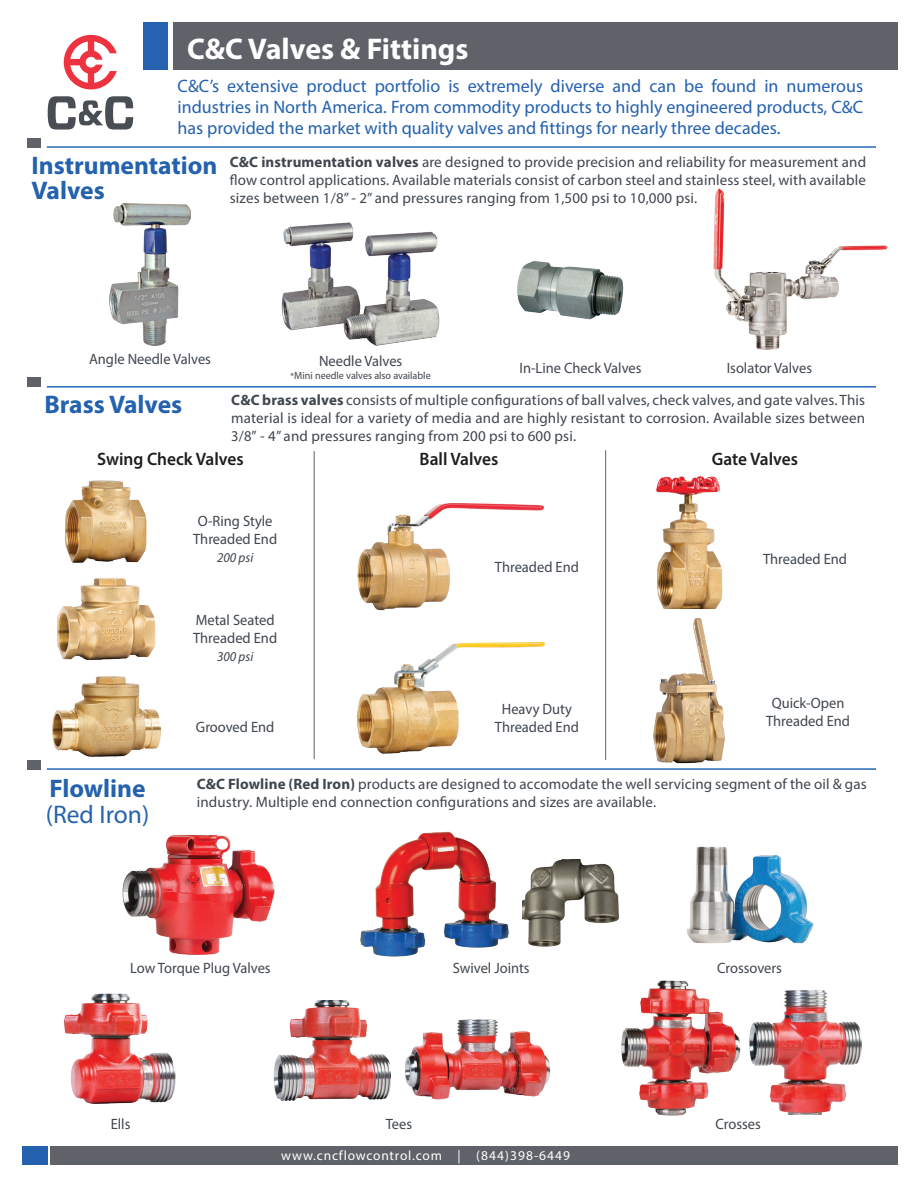
<style>
.page{position:relative;width:918px;height:1188px;background:#fff}
.page>*{position:absolute;margin:0;border:0;box-sizing:border-box;transform-origin:0 0}
.t1{font:700 30px "Myriad Pro";color:#fff}
.t2{font:700 25.5px/25.5px "Myriad Pro";color:#2461ae}
.t3{font:25.5px "Myriad Pro";color:#2461ae}
.t4{font:18px/21px "Myriad Pro";color:#2461ae;text-align:justify}
.t5{font:600 18px "Myriad Pro";color:#1f1d1e}
.t6{font:15px/18px "Myriad Pro";color:#3f464d;text-align:justify}
.t7{font:13.5px "Myriad Pro";letter-spacing:.06em;color:#fff}
.t8{font:italic 13.5px "Myriad Pro";color:#3f464d}
.t9{font:10.5px "Myriad Pro";color:#3f464d}
.s1{font-weight:700}
.s2{font-size:9px}
</style>
<div class="page">
<img style="left:64px;top:480px;width:83px;height:83px">
<img style="left:57px;top:577px;width:99px;height:83px">
<img style="left:656px;top:476px;width:67px;height:133px">
<img style="left:653px;top:617px;width:72px;height:147px">
<svg style="left:64px;top:35px;width:53px;height:54px"></svg>
<svg style="left:48px;top:96px;width:85px;height:34px"></svg>
<div style="left:174px;top:23px;width:724px;height:47px;background:#5f6369"></div>
<div style="left:143px;top:23px;width:24px;height:47px;background:#2662af"></div>
<div style="left:27px;top:138px;width:14px;height:10px;background:#5f6369"></div>
<hr style="left:47px;top:146px;width:829px;height:2px;background:#2768b3">
<div style="left:27px;top:377px;width:14px;height:10px;background:#5f6369"></div>
<hr style="left:47px;top:386px;width:829px;height:2px;background:#2768b3">
<hr style="left:314px;top:451px;width:1px;height:308px;background:#5f6369">
<hr style="left:605px;top:450px;width:1px;height:310px;background:#5f6369">
<div style="left:27px;top:760px;width:14px;height:10px;background:#5f6369"></div>
<hr style="left:47px;top:768px;width:829px;height:2px;background:#2768b3">
<img style="left:53px;top:677px;width:107px;height:80px">
<img style="left:281px;top:222px;width:159px;height:124px">
<img style="left:357px;top:503px;width:188px;height:108px">
<img style="left:517px;top:261px;width:106px;height:58px">
<img style="left:109px;top:204px;width:82px;height:141px">
<img style="left:713px;top:188px;width:175px;height:162px">
<img style="left:357px;top:641px;width:189px;height:113px">
<img style="left:360px;top:831px;width:149px;height:126px">
<img style="left:523px;top:859px;width:96px;height:88px">
<img style="left:750px;top:990px;width:112px;height:125px">
<img style="left:273px;top:1001px;width:118px;height:100px">
<img style="left:63px;top:993px;width:113px;height:111px">
<img style="left:122px;top:834px;width:153px;height:121px">
<img style="left:687px;top:846px;width:127px;height:98px">
<img style="left:621px;top:980px;width:129px;height:136px">
<img style="left:405px;top:1019px;width:146px;height:81px">
<div style="left:50px;top:1146px;width:847px;height:18px;background:#5f6369"></div>
<div style="left:22px;top:1146px;width:26px;height:18px;background:#2461ae"></div>
<h1 class="t1" style="left:187px;top:29px;width:283px">C&amp;C Valves &amp; Fittings</h1>
<p class="t4" style="left:178px;top:76px;width:687px">C&amp;C’s extensive product portfolio is extremely diverse and can be found in numerous industries in North America. From commodity products to highly engineered products, C&amp;C has provided the market with quality valves and fittings for nearly three decades.</p>
<h2 class="t2" style="left:31px;top:152px;width:187px">Instrumentation<br>Valves</h2>
<p class="t6" style="left:230px;top:153px;width:638px"><span class="s1">C&amp;C instrumentation valves</span> are designed to provide precision and reliability for measurement and flow control applications. Available materials consist of carbon steel and stainless steel, with available sizes between 1/8” - 2” and pressures ranging from 1,500 psi to 10,000 psi.</p>
<p class="t6" style="left:89px;top:349px;width:124px">Angle Needle Valves</p>
<h2 class="t2" style="left:44px;top:391px;width:139px">Brass Valves</h2>
<p class="t6" style="left:319px;top:352px;width:85px">Needle Valves</p>
<p class="t9" style="left:291px;top:370px;width:142px"><span class="s2">*</span>Mini needle valves also available</p>
<p class="t6" style="left:519px;top:358px;width:124px">In-Line Check Valves</p>
<p class="t6" style="left:727px;top:358px;width:87px">Isolator Valves</p>
<p class="t6" style="left:231px;top:391px;width:635px"><span class="s1">C&amp;C brass valves</span> consists of multiple configurations of ball valves, check valves, and gate valves. This material is ideal for a variety of media and are highly resistant to corrosion. Available sizes between 3/8” - 4” and pressures ranging from 200 psi to 600 psi.</p>
<p class="t5" style="left:97px;top:448px;width:148px">Swing Check Valves</p>
<p class="t5" style="left:420px;top:448px;width:80px">Ball Valves</p>
<p class="t5" style="left:712px;top:447px;width:88px">Gate Valves</p>
<h2 class="t2" style="left:49px;top:775px;width:98px">Flowline</h2>
<h2 class="t3" style="left:46px;top:798px;width:105px">(Red Iron)</h2>
<p class="t6" style="left:193px;top:512px;width:85px;text-align:center">O-Ring Style<br>Threaded End</p>
<p class="t8" style="left:217px;top:549px;width:38px">200 psi</p>
<p class="t6" style="left:193px;top:611px;width:85px">Metal Seated<br>Threaded End</p>
<p class="t8" style="left:217px;top:648px;width:38px">300 psi</p>
<p class="t6" style="left:495px;top:558px;width:85px">Threaded End</p>
<p class="t6" style="left:502px;top:699px;width:72px">Heavy Duty</p>
<p class="t6" style="left:196px;top:718px;width:80px">Grooved End</p>
<p class="t6" style="left:495px;top:717px;width:85px">Threaded End</p>
<p class="t6" style="left:763px;top:550px;width:85px">Threaded End</p>
<p class="t6" style="left:766px;top:693px;width:85px;text-align:center">Quick-Open<br>Threaded End</p>
<p class="t6" style="left:197px;top:775px;width:671px"><span class="s1">C&amp;C Flowline (Red Iron)</span> products are designed to accomodate the well servicing segment of the oil &amp; gas industry. Multiple end connection configurations and sizes are available.</p>
<p class="t6" style="left:130px;top:959px;width:142px">Low Torque Plug Valves</p>
<p class="t6" style="left:717px;top:959px;width:66px">Crossovers</p>
<p class="t6" style="left:453px;top:959px;width:78px">Swivel Joints</p>
<p class="t6" style="left:111px;top:1114px;width:21px">Ells</p>
<p class="t6" style="left:386px;top:1114px;width:28px">Tees</p>
<p class="t6" style="left:715px;top:1114px;width:47px">Crosses</p>
<p class="t7" style="left:281px;top:1147px;width:290px">www.cncflowcontrol.com | (844)398-6449</p>
</div>
